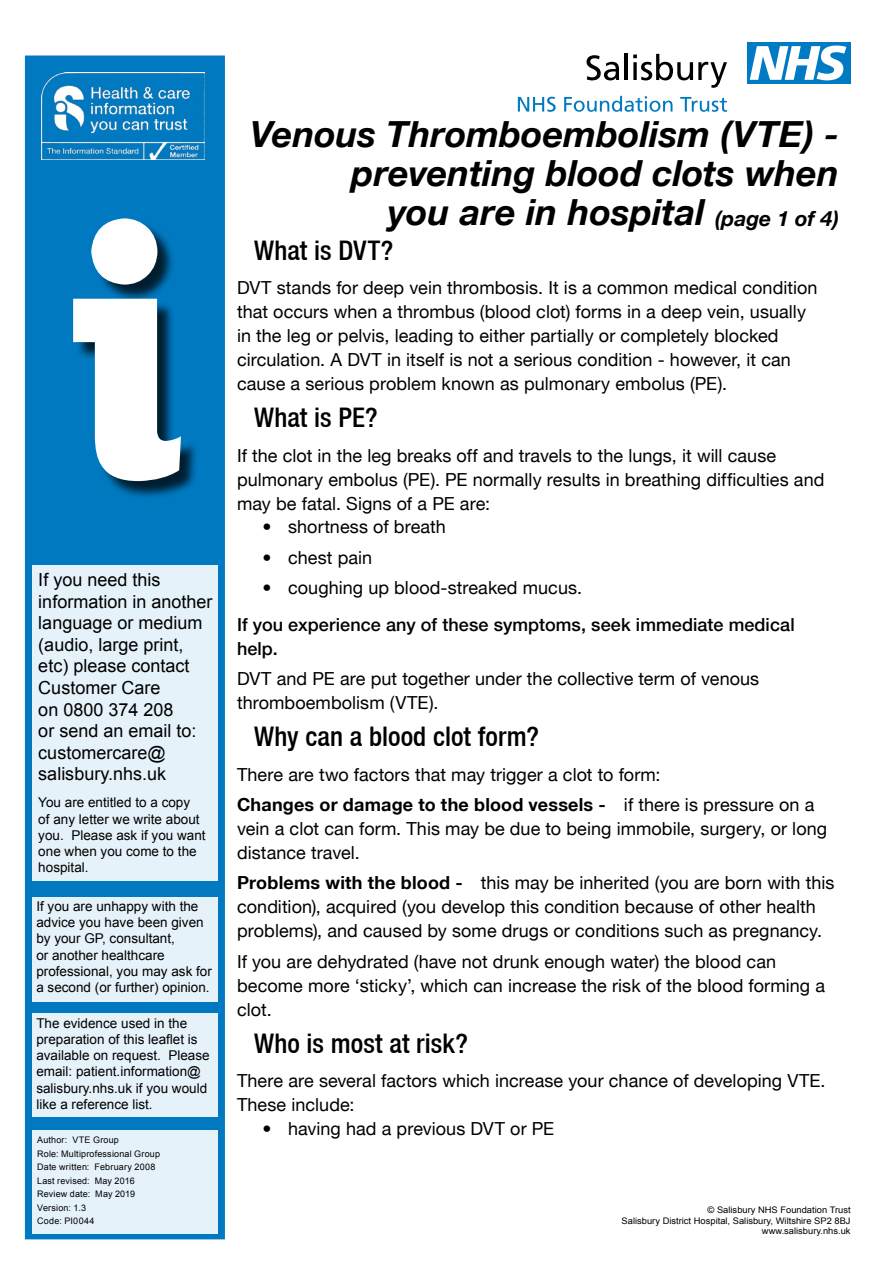
<style>
.page{position:relative;width:893px;height:1263px;background:#fff}
.page>*{position:absolute;margin:0;border:0;box-sizing:border-box;transform-origin:0 0}
.t1{font:370.5px "FS Lola Extra Bold Regular";color:#fff}
.t2{font:italic 700 36px/39px "Helvetica Neue LT";color:#000;text-align:right}
.t3{font:500 condensed 27px "Helvetica Neue LT";letter-spacing:.005em;color:#000}
.t4{font:18px/24px "Helvetica Neue LT";letter-spacing:.005em;color:#000}
.t5{font:18px/21.6px "Arial";color:#000}
.t6{font:500 18px/24px "Helvetica Neue LT";letter-spacing:.005em;color:#000}
.t7{font:13.5px/16.2px "Arial";color:#000}
.t8{font:9px/13.5px "Arial";letter-spacing:.005em;color:#000}
.t9{font:9px/10.8px "Arial";letter-spacing:.005em;color:#000;text-align:right;scale:1.04 1}
.s1{font-size:21px}
.s2{font-weight:700}
</style>
<div class="page">
<div style="left:23px;top:54px;width:203px;height:1187px;background:#0079c1;border:2px solid #fff"></div>
<div style="left:32px;top:566px;width:186px;height:315px;background:#e6f2f9"></div>
<div style="left:32px;top:1014px;width:186px;height:103px;background:#e6f2f9"></div>
<div style="left:32px;top:1131px;width:186px;height:103px;background:#e6f2f9"></div>
<svg style="left:587px;top:55px;width:32px;height:25px"></svg>
<hr style="left:624px;top:54px;width:4px;height:26px;background:#000">
<svg style="left:633px;top:54px;width:94px;height:34px"></svg>
<div style="left:747px;top:42px;width:103px;height:42px;background:#007ac2"></div>
<svg style="left:750px;top:46px;width:96px;height:34px"></svg>
<svg style="left:518px;top:97px;width:38px;height:15px"></svg>
<svg style="left:564px;top:96px;width:108px;height:16px"></svg>
<svg style="left:680px;top:97px;width:47px;height:15px"></svg>
<div style="left:32px;top:897px;width:186px;height:104px;background:#e6f2f9"></div>
<div style="left:75px;top:221px;width:124px;height:278px;background:#000;opacity:.75"></div>
<img style="left:42px;top:72px;width:162px;height:88px">
<h1 class="t1" style="left:66px;top:160px;width:126px">i</h1>
<p class="t5" style="left:38px;top:569px;width:176px">If you need this information in another language or medium (audio, large print, etc) please contact<br>Customer Care<br>on 0800 374 208<br>or send an email to: customercare@ salisbury.nhs.uk</p>
<p class="t7" style="left:38px;top:795px;width:169px">You are entitled to a copy<br>of any letter we write about you. Please ask if you want one when you come to the hospital.</p>
<p class="t7" style="left:36px;top:898px;width:177px">If you are unhappy with the advice you have been given by your GP, consultant,<br>or another healthcare professional, you may ask for a second (or further) opinion.</p>
<p class="t7" style="left:36px;top:1015px;width:175px">The evidence used in the preparation of this leaflet is available on request. Please email: patient.information@ salisbury.nhs.uk if you would like a reference list.</p>
<p class="t8" style="left:37px;top:1133px;width:124px">Author: VTE Group<br>Role: Multiprofessional Group<br>Date written: February 2008<br>Last revised: May 2016<br>Review date: May 2019<br>Version: 1.3<br>Code: PI0044</p>
<h2 class="t2" style="left:250px;top:114px;width:590px">Venous Thromboembolism (VTE) - preventing blood clots when<br>you are in hospital <span class="s1">(page 1 of 4)</span></h2>
<h3 class="t3" style="left:254px;top:234px;width:141px">What is DVT?</h3>
<p class="t4" style="left:237px;top:276px;width:582px">DVT stands for deep vein thrombosis. It is a common medical condition that occurs when a thrombus (blood clot) forms in a deep vein, usually in the leg or pelvis, leading to either partially or completely blocked circulation. A DVT in itself is not a serious condition - however, it can cause a serious problem known as pulmonary embolus (PE).</p>
<h3 class="t3" style="left:254px;top:401px;width:125px">What is PE?</h3>
<p class="t4" style="left:237px;top:443px;width:589px">If the clot in the leg breaks off and travels to the lungs, it will cause pulmonary embolus (PE). PE normally results in breathing difficulties and may be fatal. Signs of a PE are:</p>
<p class="t4" style="left:263px;top:515px;width:185px">• shortness of breath</p>
<p class="t4" style="left:263px;top:545px;width:111px">• chest pain</p>
<p class="t4" style="left:263px;top:576px;width:321px">• coughing up blood-streaked mucus.</p>
<p class="t6" style="left:237px;top:612px;width:559px">If you experience any of these symptoms, seek immediate medical help.</p>
<p class="t4" style="left:237px;top:667px;width:524px">DVT and PE are put together under the collective term of venous thromboembolism (VTE).</p>
<h3 class="t3" style="left:254px;top:720px;width:286px">Why can a blood clot form?</h3>
<p class="t4" style="left:237px;top:759px;width:579px;line-height:30.5px">There are two factors that may trigger a clot to form:<br><span class="s2">Changes or damage to the blood vessels -</span> if there is pressure on a</p>
<p class="t4" style="left:237px;top:816px;width:592px">vein a clot can form. This may be due to being immobile, surgery, or long distance travel.</p>
<p class="t4" style="left:237px;top:871px;width:599px"><span class="s2">Problems with the blood -</span> this may be inherited (you are born with this condition), acquired (you develop this condition because of other health problems), and caused by some drugs or conditions such as pregnancy.</p>
<p class="t4" style="left:237px;top:949px;width:589px">If you are dehydrated (have not drunk enough water) the blood can become more ‘sticky’, which can increase the risk of the blood forming a clot.</p>
<h3 class="t3" style="left:254px;top:1027px;width:215px">Who is most at risk?</h3>
<p class="t4" style="left:237px;top:1068px;width:590px">There are several factors which increase your chance of developing VTE.<br>These include:</p>
<p class="t4" style="left:263px;top:1116px;width:293px">• having had a previous DVT or PE</p>
<p class="t9" style="left:622px;top:1204px;width:222px">© Salisbury NHS Foundation Trust<br>Salisbury District Hospital, Salisbury, Wiltshire SP2 8BJ www.salisbury.nhs.uk</p>
</div>
